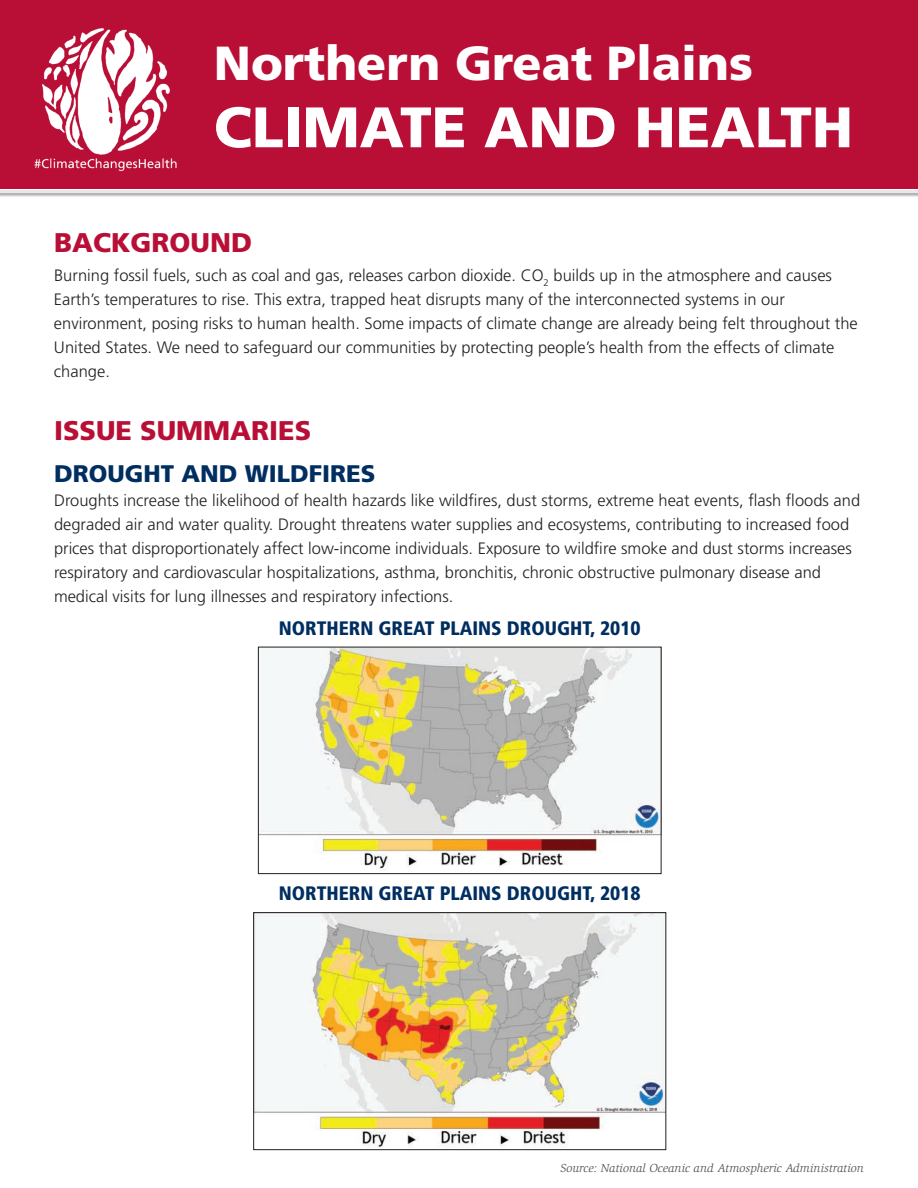
<style>
.page{position:relative;width:918px;height:1188px;background:#fff}
.page>*{position:absolute;margin:0;border:0;box-sizing:border-box;transform-origin:0 0}
.t1{font:900 57px "Frutiger";color:#fff}
.t2{font:900 47.85px "Frutiger";color:#fff}
.t3{font:900 27px "Frutiger";color:#b90f36}
.t4{font:900 24px "Frutiger";color:#002e60}
.t5{font:900 condensed 19.5px "Frutiger";color:#002e60}
.t6{font:300 16.5px/24px "Frutiger";color:#231f20}
.t7{font:italic 12px "Slimbach";color:#57585a}
</style>
<div class="page">
<div style="left:0;top:190px;width:918px;height:8px;background:#231f20;opacity:.45"></div>
<hr style="left:0;top:190px;width:918px;height:3px;background:#e6e7e9">
<div style="left:0;top:0;width:918px;height:189px;background:#b90f36"></div>
<img style="left:34px;top:28px;width:143px;height:143px">
<img style="left:260px;top:649px;width:399px;height:222px">
<div style="left:258px;top:647px;width:403px;height:227px;border:1px solid #231f20"></div>
<img style="left:255px;top:914px;width:409px;height:234px">
<div style="left:253px;top:912px;width:413px;height:238px;border:1px solid #231f20"></div>
<p class="t2" style="left:214px;top:35px;width:541px">Northern Great Plains</p>
<p class="t1" style="left:214px;top:93px;width:641px">CLIMATE AND HEALTH</p>
<h2 class="t3" style="left:54px;top:226px;width:200px">BACKGROUND</h2>
<p class="t6" style="left:54px;top:263px;width:805px">Burning fossil fuels, such as coal and gas, releases carbon dioxide. CO<sub>2</sub> builds up in the atmosphere and causes Earth’s temperatures to rise. This extra, trapped heat disrupts many of the interconnected systems in our environment, posing risks to human health. Some impacts of climate change are already being felt throughout the United States. We need to safeguard our communities by protecting people’s health from the effects of climate change.</p>
<h2 class="t3" style="left:54px;top:414px;width:259px">ISSUE SUMMARIES</h2>
<h2 class="t4" style="left:54px;top:459px;width:323px">DROUGHT AND WILDFIRES</h2>
<p class="t6" style="left:54px;top:488px;width:808px">Droughts increase the likelihood of health hazards like wildfres, dust storms, extreme heat events, fash foods and degraded air and water quality. Drought threatens water supplies and ecosystems, contributing to increased food prices that disproportionately affect low-income individuals. Exposure to wildfre smoke and dust storms increases respiratory and cardiovascular hospitalizations, asthma, bronchitis, chronic obstructive pulmonary disease and medical visits for lung illnesses and respiratory infections.</p>
<p class="t5" style="left:279px;top:616px;width:363px">NORTHERN GREAT PLAINS DROUGHT, 2010</p>
<p class="t5" style="left:279px;top:882px;width:363px">NORTHERN GREAT PLAINS DROUGHT, 2018</p>
<p class="t7" style="left:560px;top:1162px;width:305px">Source: National Oceanic and Atmospheric Administration</p>
</div>
